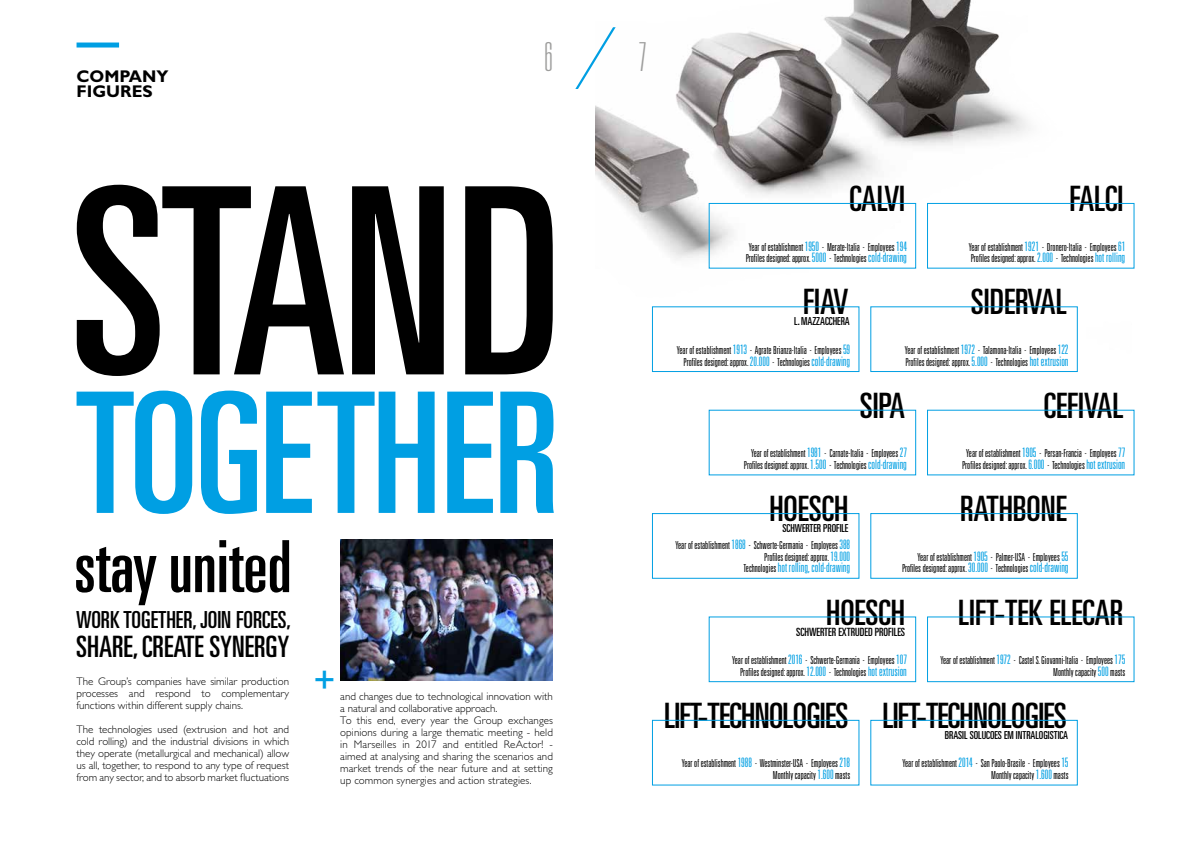
<style>
.page{position:relative;width:1191px;height:842px;background:#fff}
.page>*{position:absolute;margin:0;border:0;box-sizing:border-box;transform-origin:0 0}
.t1{font:ultra-condensed 260.5px "Univers LT Std";letter-spacing:-.02em;color:#000}
.t2{font:ultra-condensed 168px "Univers LT Std";letter-spacing:-.02em;color:#009fe3}
.t3{font:ultra-condensed 72px "Univers LT Std";color:#000}
.t4{font:100 ultra-condensed 40px "Univers LT Std";color:#9d9d9c}
.t5{font:37.9px "Gill Sans Std";color:#009fe3}
.t6{font:ultra-condensed 35px "Univers LT Std";color:#000}
.t7{font:ultra-condensed 35px "Univers LT Std";letter-spacing:-.02em;color:#000}
.t8{font:ultra-condensed 29.5px "Univers LT Std";color:#000}
.t9{font:ultra-condensed 23.5px "Univers LT Std";color:#000}
.t10{font:700 17px/15px "Gill Sans Std";color:#000}
.t11{font:300 ultra-condensed 13px "Univers LT Std";color:#009fe3}
.t12{font:ultra-condensed 11.4px "Univers LT Std";color:#000}
.t13{font:300 ultra-condensed 11px/11.7px "Univers LT Std";color:#000;text-align:right}
.t14{font:300 11px/12px "Gill Sans Std";color:#000;text-align:justify}
.t15{font:ultra-condensed 11px "Univers LT Std";color:#000}
.s1{font-size:13px;color:#009fe3}
.s2{font-size:11px;color:#000}
</style>
<div class="page">
<img style="left:340px;top:540px;width:213px;height:141px">
<img style="left:595px;top:0;width:540px;height:364px">
<div style="left:77px;top:43px;width:42px;height:5px;background:#009fe3"></div>
<div style="left:709px;top:203px;width:207px;height:65px;border:1px solid #009fe3"></div>
<div style="left:927px;top:203px;width:207px;height:65px;border:1px solid #009fe3"></div>
<div style="left:870px;top:307px;width:207px;height:65px;border:1px solid #009fe3"></div>
<div style="left:652px;top:307px;width:207px;height:65px;border:1px solid #009fe3"></div>
<div style="left:870px;top:513px;width:207px;height:65px;border:1px solid #009fe3"></div>
<div style="left:652px;top:513px;width:207px;height:65px;border:1px solid #009fe3"></div>
<div style="left:927px;top:617px;width:207px;height:65px;border:1px solid #009fe3"></div>
<div style="left:709px;top:617px;width:207px;height:65px;border:1px solid #009fe3"></div>
<div style="left:652px;top:720px;width:207px;height:65px;border:1px solid #009fe3"></div>
<div style="left:870px;top:720px;width:207px;height:65px;border:1px solid #009fe3"></div>
<svg style="left:575px;top:27px;width:40px;height:62px"></svg>
<h3 class="t10" style="left:77px;top:69px;width:93px">COMPANY<br>FIGURES</h3>
<h3 class="t4" style="left:544px;top:37px;width:10px">6</h3>
<h3 class="t4" style="left:638px;top:37px;width:10px">7</h3>
<h1 class="t1" style="left:70px;top:134px;width:493px">STAND</h1>
<h2 class="t2" style="left:76px;top:358px;width:485px">TOGETHER</h2>
<h3 class="t3" style="left:74px;top:526px;width:219px">stay united</h3>
<h3 class="t9" style="left:76px;top:606px;width:216px">WORK TOGETHER, JOIN FORCES,</h3>
<h3 class="t8" style="left:76px;top:629px;width:215px">SHARE, CREATE SYNERGY</h3>
<p class="t14" style="left:77px;top:676px;width:214px">The Group’s companies have similar production processes and respond to complementary functions within different supply chains.</p>
<p class="t14" style="left:77px;top:724px;width:214px">The technologies used (extrusion and hot and cold rolling) and the industrial divisions in which they operate (metallurgical and mechanical) allow us all, together, to respond to any type of request from any sector, and to absorb market fluctuations</p>
<h3 class="t5" style="left:313px;top:658px;width:24px">+</h3>
<p class="t14" style="left:340px;top:691px;width:214px;text-align:left">and changes due to technological innovation with a natural and collaborative approach.<br>To this end, every year the Group exchanges opinions during a large thematic meeting - held in Marseilles in 2017 and entitled ReActor! - aimed at analysing and sharing the scenarios and market trends of the near future and at setting up common synergies and action strategies.</p>
<h3 class="t6" style="left:849px;top:179px;width:57px">CALVI</h3>
<p class="t13" style="left:745px;top:241px;width:163px;text-align:left">Year of establishment <span class="s1">1950</span> - Merate-Italia - Employees <span class="s1">194<br></span>Profiles designed: approx. <span class="s1">5000</span> - Technologies <span class="s1">cold-drawing</span></p>
<h3 class="t6" style="left:1069px;top:179px;width:55px">FALCI</h3>
<p class="t13" style="left:968px;top:241px;width:158px;text-align:left">Year of establishment <span class="s1">1921</span> - Dronero-Italia - Employees <span class="s1">61<br></span>Profiles designed: approx. <span class="s1">2.000</span> - Technologies <span class="s1">hot rolling</span></p>
<h3 class="t6" style="left:803px;top:282px;width:47px">FIAV</h3>
<p class="t13" style="left:677px;top:344px;width:175px">Year of establishment <span class="s1">1913</span> - Agrate Brianza-Italia - Employees <span class="s1">59<br></span>Profiles designed: approx. <span class="s1">20.000</span> - Technologies <span class="s1">cold-drawing</span></p>
<p class="t15" style="left:794px;top:315px;width:57px">L. MAZZACCHERA</p>
<h3 class="t6" style="left:971px;top:282px;width:97px">SIDERVAL</h3>
<p class="t13" style="left:905px;top:344px;width:165px;text-align:left">Year of establishment <span class="s1">1972</span> - Talamona-Italia - Employees <span class="s1">122<br></span>Profiles designed: approx. <span class="s1">5.000</span> - Technologies <span class="s1">hot extrusion</span></p>
<h3 class="t6" style="left:859px;top:385px;width:47px">SIPA</h3>
<p class="t13" style="left:744px;top:447px;width:164px">Year of establishment <span class="s1">1981</span> - Carnate-Italia - Employees <span class="s1">27<br></span>Profiles designed: approx. <span class="s1">1.500</span> - Technologies <span class="s1">cold-drawing</span></p>
<h3 class="t6" style="left:1043px;top:385px;width:81px">CEFIVAL</h3>
<p class="t13" style="left:962px;top:447px;width:165px;text-align:center">Year of establishment <span class="s1">1905</span> - Persan-Francia - Employees <span class="s1">77<br></span>Profiles designed: approx. <span class="s1">6.000</span> - Technologies <span class="s1">hot extrusion</span></p>
<h3 class="t6" style="left:769px;top:489px;width:81px">HOESCH</h3>
<p class="t13" style="left:675px;top:539px;width:176px">Year of establishment <span class="s1">1868</span> - Schwerte-Germania - Employees <span class="s1">388<br></span>Profiles designed: approx. <span class="s1">19.000</span></p>
<p class="t11" style="left:743px;top:561px;width:108px"><span class="s2">Technologies</span> hot rolling, cold-drawing</p>
<p class="t15" style="left:782px;top:522px;width:68px">SCHWERTER PROFILE</p>
<h3 class="t6" style="left:960px;top:489px;width:108px">RATHBONE</h3>
<p class="t13" style="left:902px;top:551px;width:168px">Year of establishment <span class="s1">1905</span> - Palmer-USA - Employees <span class="s1">55<br></span>Profiles designed: approx. <span class="s1">30.000</span> - Technologies <span class="s1">cold-drawing</span></p>
<h3 class="t6" style="left:826px;top:592px;width:81px">HOESCH</h3>
<p class="t13" style="left:732px;top:654px;width:176px">Year of establishment <span class="s1">2016</span> - Schwerte-Germania - Employees <span class="s1">107<br></span>Profiles designed: approx. <span class="s1">12.000</span> - Technologies <span class="s1">hot extrusion</span></p>
<p class="t12" style="left:796px;top:625px;width:110px">SCHWERTER EXTRUDED PROFILES</p>
<h3 class="t6" style="left:958px;top:592px;width:167px">LIFT-TEK ELECAR</h3>
<p class="t13" style="left:940px;top:654px;width:186px">Year of establishment <span class="s1">1972</span> - Castel S. Giovanni-Italia - Employees <span class="s1">175<br></span>Monthly capacity <span class="s1">500</span> masts</p>
<h3 class="t7" style="left:664px;top:696px;width:186px">LIFT-TECHNOLOGIES</h3>
<p class="t13" style="left:682px;top:758px;width:170px">Year of establishment <span class="s1">1988</span> - Westminster-USA - Employees <span class="s1">218<br></span>Monthly capacity <span class="s1">1.600</span> masts</p>
<h3 class="t7" style="left:882px;top:696px;width:186px">LIFT-TECHNOLOGIES</h3>
<p class="t13" style="left:902px;top:758px;width:167px">Year of establishment <span class="s1">2014</span> - San Paolo-Brasile - Employees <span class="s1">15<br></span>Monthly capacity <span class="s1">1.600</span> masts</p>
<p class="t15" style="left:944px;top:728px;width:125px">BRASIL SOLUCOES EM INTRALOGISTICA</p>
</div>
